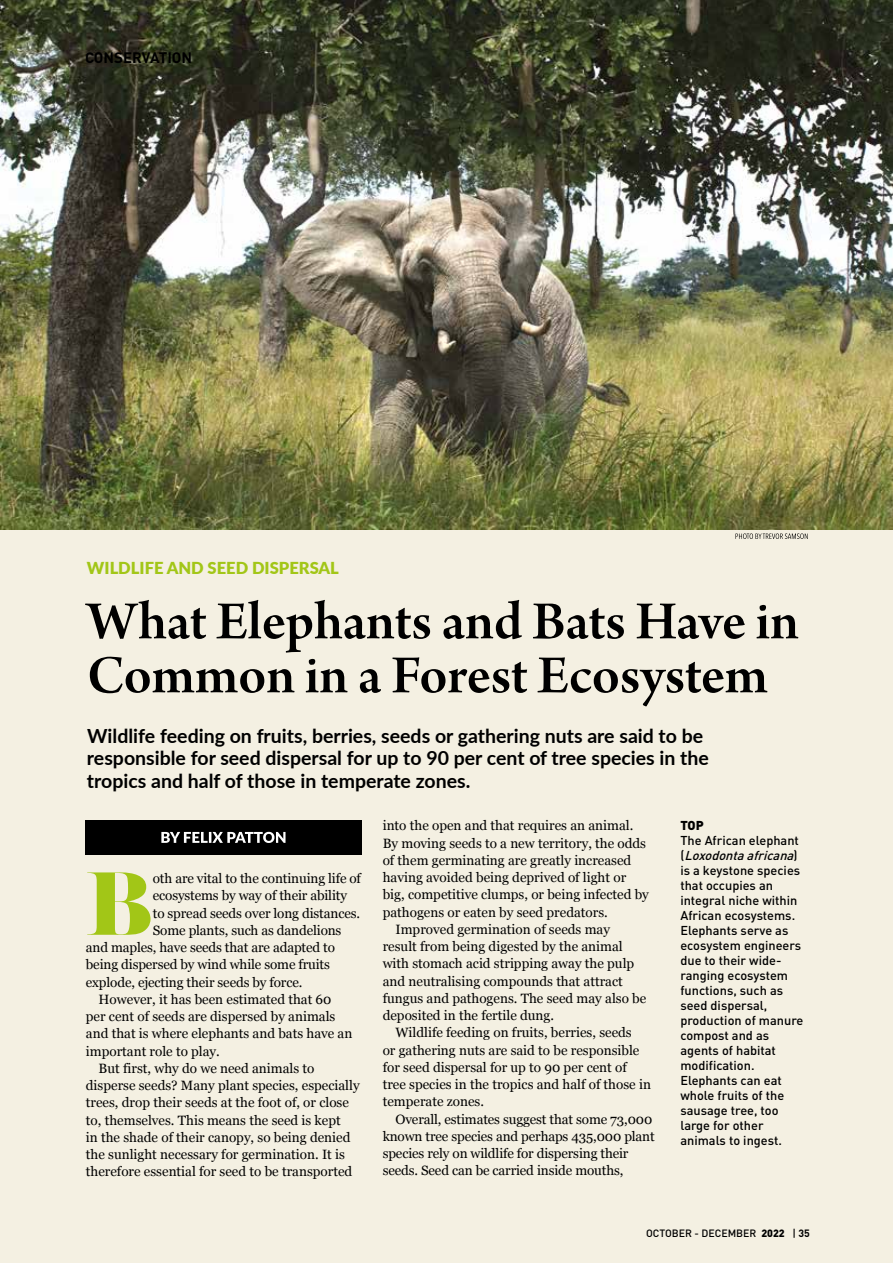
<style>
.page{position:relative;width:893px;height:1263px;background:#fff}
.page>*{position:absolute;margin:0;border:0;box-sizing:border-box;transform-origin:0 0}
.t1{font:79.65px "Pistilli";color:#a2c617}
.t2{font:57px/54px "Arno Pro Smbd Subhead";letter-spacing:-.005em;color:#000}
.t3{font:700 19.5px/22.5px "Lato";color:#000}
.t4{font:900 16.5px "Lato";color:#a2c617}
.t5{font:700 15px "DIN Pro";color:#000}
.t6{font:13.5px "Georgia";color:#000}
.t7{font:500 12.75px/15px "DIN Pro";color:#000}
.t8{font:900 12.75px "DIN Pro";color:#000}
.t9{font:500 10.5px "DIN Pro";color:#000}
.s1{font-style:italic}
.s2{font-weight:900}
.s3{font-weight:700}
</style>
<div class="page">
<div style="left:0;top:380px;width:893px;height:883px;background:#f4f0e2"></div>
<img style="left:1px;top:0;width:892px;height:529px">
<div style="left:85px;top:820px;width:277px;height:35px;background:#000"></div>
<svg style="left:161px;top:832px;width:124px;height:11px"></svg>
<svg style="left:735px;top:533px;width:73px;height:6px"></svg>
<p class="t5" style="left:85px;top:47px;width:109px">CONSERVATION</p>
<p class="t4" style="left:87px;top:556px;width:253px">WILDLIFE AND SEED DISPERSAL</p>
<h2 class="t2" style="left:87px;top:597px;width:714px">What Elephants and Bats Have in<br>Common in a Forest Ecosystem</h2>
<h3 class="t3" style="left:87px;top:724px;width:623px">Wildlife feeding on fruits, berries, seeds or gathering nuts are said to be responsible for seed dispersal for up to 90 per cent of tree species in the tropics and half of those in temperate zones.</h3>
<h1 class="t1" style="left:86px;top:853px;width:69px">B</h1>
<p class="t6" style="left:153px;top:868px;width:210px">oth are vital to the continuing life of</p>
<p class="t6" style="left:153px;top:886px;width:196px">ecosystems by way of their ability</p>
<p class="t6" style="left:153px;top:903px;width:209px">to spread seeds over long distances.</p>
<p class="t6" style="left:153px;top:920px;width:190px">Some plants, such as dandelions</p>
<p class="t6" style="left:86px;top:937px;width:251px">and maples, have seeds that are adapted to</p>
<p class="t6" style="left:86px;top:955px;width:246px">being dispersed by wind while some fruits</p>
<p class="t6" style="left:86px;top:972px;width:218px">explode, ejecting their seeds by force.</p>
<p class="t6" style="left:99px;top:989px;width:234px">However, it has been estimated that 60</p>
<p class="t6" style="left:86px;top:1006px;width:251px">per cent of seeds are dispersed by animals</p>
<p class="t6" style="left:86px;top:1024px;width:268px">and that is where elephants and bats have an</p>
<p class="t6" style="left:86px;top:1041px;width:136px">important role to play.</p>
<p class="t6" style="left:99px;top:1058px;width:217px">But first, why do we need animals to</p>
<p class="t6" style="left:86px;top:1075px;width:275px">disperse seeds? Many plant species, especially</p>
<p class="t6" style="left:86px;top:1093px;width:265px">trees, drop their seeds at the foot of, or close</p>
<p class="t6" style="left:86px;top:1110px;width:256px">to, themselves. This means the seed is kept</p>
<p class="t6" style="left:86px;top:1127px;width:266px">in the shade of their canopy, so being denied</p>
<p class="t6" style="left:86px;top:1144px;width:261px">the sunlight necessary for germination. It is</p>
<p class="t6" style="left:86px;top:1162px;width:268px">therefore essential for seed to be transported</p>
<p class="t6" style="left:383px;top:816px;width:252px">into the open and that requires an animal.</p>
<p class="t6" style="left:383px;top:833px;width:265px">By moving seeds to a new territory, the odds</p>
<p class="t6" style="left:383px;top:850px;width:250px">of them germinating are greatly increased</p>
<p class="t6" style="left:383px;top:867px;width:245px">having avoided being deprived of light or</p>
<p class="t6" style="left:383px;top:885px;width:268px">big, competitive clumps, or being infected by</p>
<p class="t6" style="left:383px;top:902px;width:227px">pathogens or eaten by seed predators.</p>
<p class="t6" style="left:395px;top:919px;width:216px">Improved germination of seeds may</p>
<p class="t6" style="left:383px;top:936px;width:242px">result from being digested by the animal</p>
<p class="t6" style="left:383px;top:954px;width:253px">with stomach acid stripping away the pulp</p>
<p class="t6" style="left:383px;top:971px;width:242px">and neutralising compounds that attract</p>
<p class="t6" style="left:383px;top:988px;width:265px">fungus and pathogens. The seed may also be</p>
<p class="t6" style="left:383px;top:1005px;width:173px">deposited in the fertile dung.</p>
<p class="t6" style="left:395px;top:1023px;width:238px">Wildlife feeding on fruits, berries, seeds</p>
<p class="t6" style="left:383px;top:1040px;width:258px">or gathering nuts are said to be responsible</p>
<p class="t6" style="left:383px;top:1057px;width:246px">for seed dispersal for up to 90 per cent of</p>
<p class="t6" style="left:383px;top:1074px;width:270px">tree species in the tropics and half of those in</p>
<p class="t6" style="left:383px;top:1092px;width:103px">temperate zones.</p>
<p class="t6" style="left:395px;top:1109px;width:258px">Overall, estimates suggest that some 73,000</p>
<p class="t6" style="left:383px;top:1126px;width:274px">known tree species and perhaps 435,000 plant</p>
<p class="t6" style="left:383px;top:1143px;width:247px">species rely on wildlife for dispersing their</p>
<p class="t6" style="left:383px;top:1161px;width:242px">seeds. Seed can be carried inside mouths,</p>
<p class="t8" style="left:680px;top:816px;width:25px">TOP</p>
<p class="t7" style="left:680px;top:832px;width:125px">The African elephant ( <span class="s1">Loxodontaafricana</span>) is a keystone species that occupies an integral niche within<br>African ecosystems.<br>Elephants serve as ecosystem engineers due to their wide&shy;ranging ecosystem functions, such as seed dispersal, production of manure compost and as agents of habitat modification.<br>Elephants can eat whole fruits of the sausage tree, too large for other animals to ingest.</p>
<p class="t9" style="left:646px;top:1226px;width:165px">OCTOBER - DECEMBER <span class="s2">2022</span> | <span class="s3">35</span></p>
</div>
